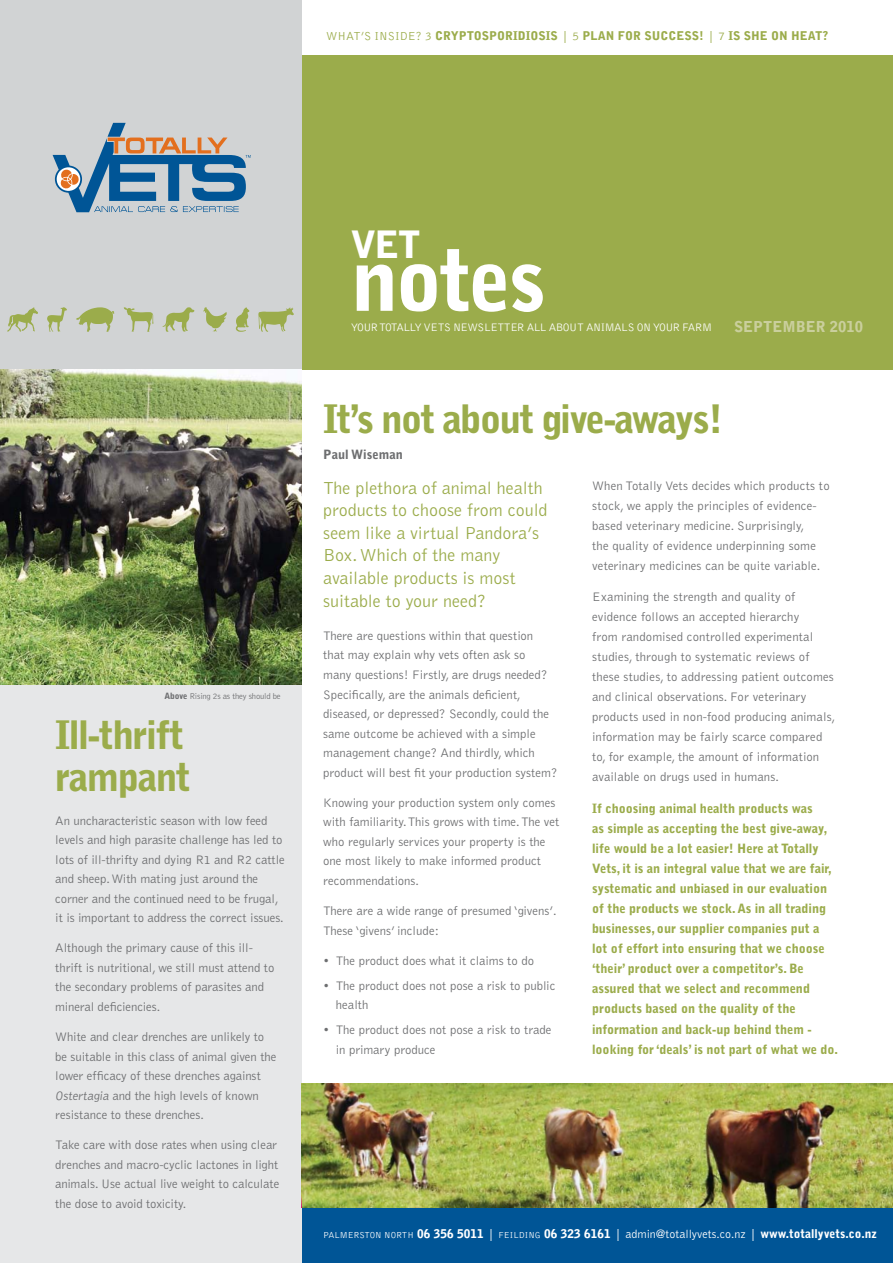
<style>
.page{position:relative;width:893px;height:1263px;background:#fff}
.page>*{position:absolute;margin:0;border:0;box-sizing:border-box;transform-origin:0 0}
.t1{font:900 85.5px "Bell Gothic";letter-spacing:-.04em;color:#fff}
.t2{font:900 39px/42px "Bell Gothic";letter-spacing:-.05em;color:#9bac4b}
.t3{font:900 37.5px "Bell Gothic";color:#fff}
.t4{font:300 18px/22.5px "Bell Gothic";color:#9bac4b}
.t5{font:900 15px "Bell Gothic";color:#cacf9d}
.t6{font:300 12.75px/19.5px "Bell Gothic";color:#6d6e70}
.t7{font:900 12.75px/20.1px "Bell Gothic";letter-spacing:-.005em;color:#9bac4b}
.t8{font:900 12.75px "Bell Gothic";color:#6d6e70}
.t9{font:900 12px "Bell Gothic";color:#fff}
.t10{font:900 12px "Bell Gothic";color:#9bac4b}
.t11{font:300 11.25px "Bell Gothic";letter-spacing:-.04em;color:#fff}
.t12{font:300 8.7px "Bell Gothic";letter-spacing:-.02em;color:#6d6e70}
.s1{font-weight:300}
.s2{font-weight:900}
.s3{font-weight:300;font-size:9px}
</style>
<div class="page">
<div style="left:249px;top:1208px;width:644px;height:55px;background:#005596"></div>
<div style="left:0;top:400px;width:302px;height:863px;background:#e6e7e8"></div>
<div style="left:0;top:55px;width:893px;height:315px;background:#9bac4b"></div>
<div style="left:0;top:0;width:302px;height:370px;background:#d1d3d4"></div>
<svg style="left:53px;top:123px;width:198px;height:89px"></svg>
<svg style="left:124px;top:307px;width:29px;height:25px"></svg>
<svg style="left:47px;top:307px;width:20px;height:25px"></svg>
<svg style="left:163px;top:307px;width:31px;height:25px"></svg>
<svg style="left:236px;top:307px;width:13px;height:25px"></svg>
<svg style="left:258px;top:307px;width:36px;height:25px"></svg>
<svg style="left:203px;top:307px;width:24px;height:25px"></svg>
<svg style="left:76px;top:307px;width:39px;height:25px"></svg>
<svg style="left:7px;top:307px;width:31px;height:25px"></svg>
<img style="left:0;top:370px;width:302px;height:314px">
<img style="left:302px;top:1083px;width:591px;height:125px">
<p class="t10" style="left:326px;top:31px;width:504px"><span class="s1">WHAT’S INSIDE? 3</span> CRYPTOSPORIDIOSIS <span class="s1">| 5</span> PLAN FOR SUCCESS! <span class="s1">| 7</span> IS SHE ON HEAT?</p>
<p class="t12" style="left:165px;top:693px;width:118px"><span class="s2">Above</span> Rising 2s as they should be</p>
<h2 class="t2" style="left:55px;top:717px;width:137px">Ill-thrift rampant</h2>
<p class="t6" style="left:55px;top:811px;width:231px">An uncharacteristic season with low feed levels and high parasite challenge has led to lots of ill-thrifty and dying R1 and R2 cattle and sheep. With mating just around the corner and the continued need to be frugal, it is important to address the correct issues.</p>
<p class="t6" style="left:55px;top:939px;width:221px">Although the primary cause of this ill&shy;thrift is nutritional, we still must attend to the secondary problems of parasites and mineral deficiencies.</p>
<p class="t6" style="left:55px;top:1028px;width:223px">White and clear drenches are unlikely to be suitable in this class of animal given the lower efficacy of these drenches against Ostertagia and the high levels of known resistance to these drenches.</p>
<p class="t6" style="left:55px;top:1136px;width:226px">Take care with dose rates when using clear drenches and macro-cyclic lactones in light animals. Use actual live weight to calculate the dose to avoid toxicity.</p>
<h3 class="t3" style="left:351px;top:231px;width:71px">VET</h3>
<h1 class="t1" style="left:351px;top:248px;width:197px">notes</h1>
<p class="t11" style="left:351px;top:323px;width:363px">YOUR TOTALLY VETS NEWSLETTER ALL ABOUT ANIMALS ON YOUR FARM</p>
<p class="t5" style="left:734px;top:321px;width:131px">SEPTEMBER 2010</p>
<h2 class="t2" style="left:323px;top:401px;width:401px">It’s not about give-aways!</h2>
<p class="t8" style="left:323px;top:450px;width:81px">Paul Wiseman</p>
<h3 class="t4" style="left:323px;top:478px;width:226px">The plethora of animal health products to choose from could seem like a virtual Pandora’s<br>Box. Which of the many available products is most suitable to your need?</h3>
<p class="t6" style="left:323px;top:627px;width:236px">There are questions within that question that may explain why vets often ask so<br>many questions! Firstly, are drugs needed?<br>Specifically, are the animals deficient, diseased, or depressed? Secondly, could the same outcome be achieved with a simple management change? And thirdly, which product will best fit your production system?</p>
<p class="t6" style="left:323px;top:794px;width:238px">Knowing your production system only comes with familiarity. This grows with time. The vet who regularly services your property is the one most likely to make informed product recommendations.</p>
<p class="t6" style="left:323px;top:902px;width:235px">There are a wide range of presumed ‘givens’.<br>These ‘givens’ include:</p>
<p class="t6" style="left:323px;top:951px;width:212px">• The product does what it claims to do</p>
<p class="t6" style="left:336px;top:976px;width:221px;text-indent:-13px">• The product does not pose a risk to public health</p>
<p class="t6" style="left:336px;top:1021px;width:217px;text-indent:-13px">• The product does not pose a risk to trade in primary produce</p>
<p class="t6" style="left:592px;top:476px;width:239px;line-height:20.1px">When Totally Vets decides which products to stock, we apply the principles of evidence&shy;based veterinary medicine. Surprisingly,<br>the quality of evidence underpinning some veterinary medicines can be quite variable.</p>
<p class="t6" style="left:592px;top:587px;width:245px;line-height:20.1px">Examining the strength and quality of evidence follows an accepted hierarchy<br>from randomised controlled experimental studies, through to systematic reviews of these studies, to addressing patient outcomes and clinical observations. For veterinary products used in non-food producing animals, information may be fairly scarce compared to, for example, the amount of information available on drugs used in humans.</p>
<p class="t7" style="left:592px;top:799px;width:247px">If choosing animal health products was<br>as simple as accepting the best give-away, life would be a lot easier! Here at Totally Vets, it is an integral value that we are fair, systematic and unbiased in our evaluation of the products we stock. As in all trading businesses, our supplier companies put a lot of effort into ensuring that we choose ‘their’ product over a competitor’s. Be assured that we select and recommend products based on the quality of the information and back-up behind them - looking for ‘deals’ is not part of what we do.</p>
<p class="t9" style="left:323px;top:1229px;width:555px"><span class="s3">PALMERSTON NORTH</span> 06 356 5011 <span class="s1">|</span> <span class="s3">FEILDING</span> 06 323 6161 <span class="s1">| admin@totallyvets.co.nz |</span> www.totallyvets.co.nz</p>
</div>
